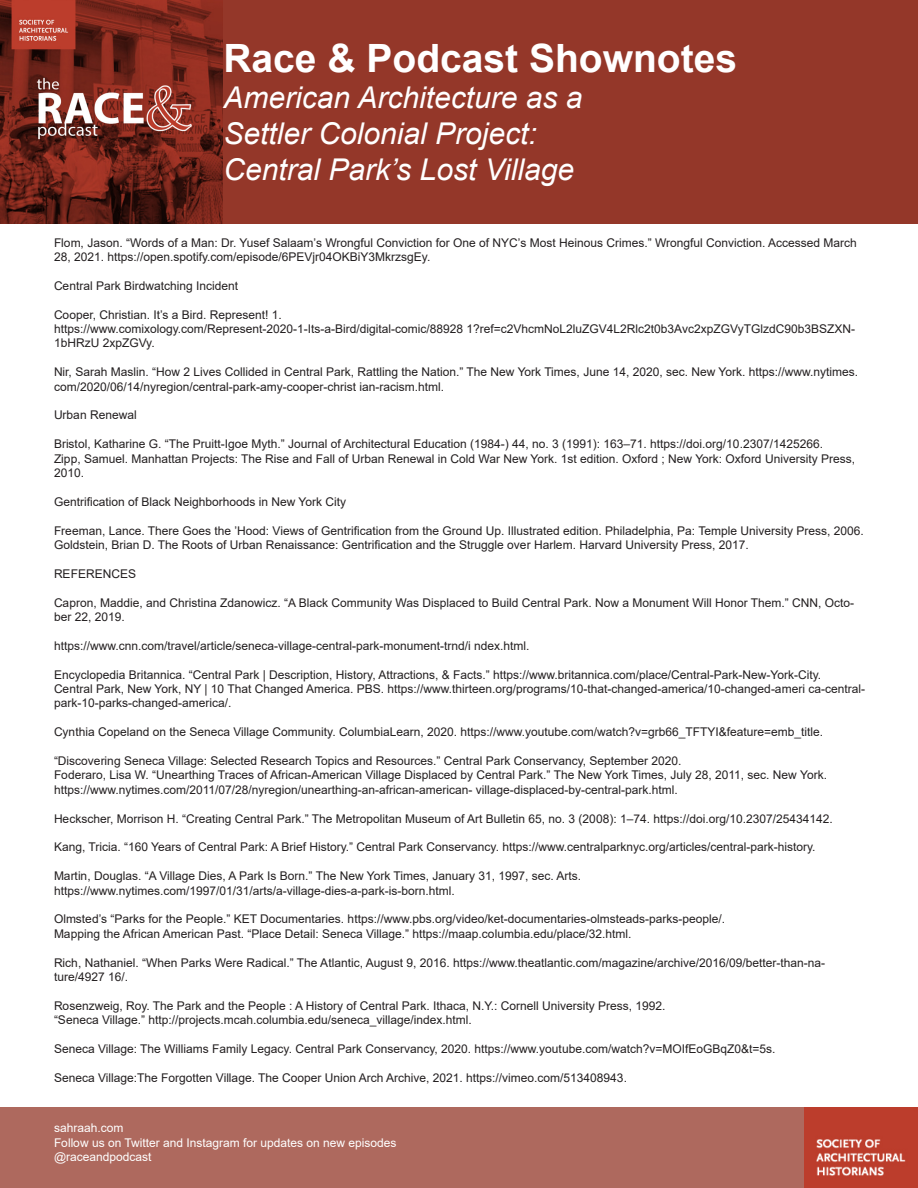
<style>
.page{position:relative;width:918px;height:1188px;background:#fff}
.page>*{position:absolute;margin:0;border:0;box-sizing:border-box;transform-origin:0 0}
.t1{font:700 39px "Arial";color:#fff}
.t2{font:italic 30px "Arial";color:#fff}
.t3{font:12px/14.4px "Arial";color:#231f20}
.t4{font:12px "Arial";color:#fff}
</style>
<div class="page">
<img style="left:0;top:0;width:223px;height:223px">
<div style="left:223px;top:0;width:695px;height:223px;background:#943729"></div>
<div style="left:0;top:1107px;width:918px;height:81px;background:#ae695e"></div>
<img style="left:804px;top:1107px;width:114px;height:81px">
<p class="t1" style="left:223px;top:30px;width:515px">Race &amp; Podcast Shownotes</p>
<p class="t2" style="left:223px;top:78px;width:361px">American Architecture as a</p>
<p class="t2" style="left:223px;top:114px;width:315px">Settler Colonial Project:</p>
<p class="t2" style="left:223px;top:150px;width:352px">Central Park’s Lost Village</p>
<p class="t3" style="left:54px;top:235px;width:804px">Flom, Jason. “Words of a Man: Dr. Yusef Salaam’s Wrongful Conviction for One of NYC’s Most Heinous Crimes.” Wrongful Conviction. Accessed March<br>28, 2021. https://open.spotify.com/episode/6PEVjr04OKBiY3MkrzsgEy.</p>
<p class="t3" style="left:54px;top:278px;width:186px">Central Park Birdwatching Incident</p>
<p class="t3" style="left:54px;top:307px;width:229px">Cooper, Christian. It’s a Bird. Represent! 1.</p>
<p class="t3" style="left:54px;top:322px;width:803px">https://www.comixology.com/Represent-2020-1-Its-a-Bird/digital-comic/88928 1?ref=c2VhcmNoL2luZGV4L2Rlc2t0b3Avc2xpZGVyTGlzdC90b3BSZXN-<br>1bHRzU 2xpZGVy.</p>
<p class="t3" style="left:54px;top:365px;width:806px">Nir, Sarah Maslin. “How 2 Lives Collided in Central Park, Rattling the Nation.” The New York Times, June 14, 2020, sec. New York. https://www.nytimes. com/2020/06/14/nyregion/central-park-amy-cooper-christ ian-racism.html.</p>
<p class="t3" style="left:54px;top:408px;width:84px">Urban Renewal</p>
<p class="t3" style="left:54px;top:437px;width:771px">Bristol, Katharine G. “The Pruitt-Igoe Myth.” Journal of Architectural Education (1984-) 44, no. 3 (1991): 163–71. https://doi.org/10.2307/1425266.</p>
<p class="t3" style="left:54px;top:451px;width:803px">Zipp, Samuel. Manhattan Projects: The Rise and Fall of Urban Renewal in Cold War New York. 1st edition. Oxford ; New York: Oxford University Press,<br>2010.</p>
<p class="t3" style="left:54px;top:494px;width:294px">Gentrification of Black Neighborhoods in New York City</p>
<p class="t3" style="left:54px;top:523px;width:811px">Freeman, Lance. There Goes the ’Hood: Views of Gentrification from the Ground Up. Illustrated edition. Philadelphia, Pa: Temple University Press, 2006.</p>
<p class="t3" style="left:54px;top:538px;width:696px">Goldstein, Brian D. The Roots of Urban Renaissance: Gentrification and the Struggle over Harlem. Harvard University Press, 2017.</p>
<p class="t3" style="left:54px;top:566px;width:84px">REFERENCES</p>
<p class="t3" style="left:54px;top:595px;width:802px">Capron, Maddie, and Christina Zdanowicz. “A Black Community Was Displaced to Build Central Park. Now a Monument Will Honor Them.” CNN, Octo&shy;ber 22, 2019.</p>
<p class="t3" style="left:54px;top:638px;width:477px">https://www.cnn.com/travel/article/seneca-village-central-park-monument-trnd/i ndex.html.</p>
<p class="t3" style="left:54px;top:667px;width:769px">Encyclopedia Britannica. “Central Park | Description, History, Attractions, &amp; Facts.” https://www.britannica.com/place/Central-Park-New-York-City.</p>
<p class="t3" style="left:54px;top:682px;width:813px">Central Park, New York, NY | 10 That Changed America. PBS. https://www.thirteen.org/programs/10-that-changed-america/10-changed-ameri ca-central&shy;park-10-parks-changed-america/.</p>
<p class="t3" style="left:54px;top:725px;width:771px">Cynthia Copeland on the Seneca Village Community. ColumbiaLearn, 2020. https://www.youtube.com/watch?v=grb66_TFTYI&amp;feature=emb_title.</p>
<p class="t3" style="left:54px;top:754px;width:629px">“Discovering Seneca Village: Selected Research Topics and Resources.” Central Park Conservancy, September 2020.</p>
<p class="t3" style="left:54px;top:768px;width:775px">Foderaro, Lisa W. “Unearthing Traces of African-American Village Displaced by Central Park.” The New York Times, July 28, 2011, sec. New York.</p>
<p class="t3" style="left:54px;top:782px;width:625px">https://www.nytimes.com/2011/07/28/nyregion/unearthing-an-african-american- village-displaced-by-central-park.html.</p>
<p class="t3" style="left:54px;top:811px;width:780px">Heckscher, Morrison H. “Creating Central Park.” The Metropolitan Museum of Art Bulletin 65, no. 3 (2008): 1–74. https://doi.org/10.2307/25434142.</p>
<p class="t3" style="left:54px;top:840px;width:763px">Kang, Tricia. “160 Years of Central Park: A Brief History.” Central Park Conservancy. https://www.centralparknyc.org/articles/central-park-history.</p>
<p class="t3" style="left:54px;top:869px;width:529px">Martin, Douglas. “A Village Dies, A Park Is Born.” The New York Times, January 31, 1997, sec. Arts.</p>
<p class="t3" style="left:54px;top:883px;width:402px">https://www.nytimes.com/1997/01/31/arts/a-village-dies-a-park-is-born.html.</p>
<p class="t3" style="left:54px;top:912px;width:673px">Olmsted’s “Parks for the People.” KET Documentaries. https://www.pbs.org/video/ket-documentaries-olmsteads-parks-people/.</p>
<p class="t3" style="left:54px;top:926px;width:579px">Mapping the African American Past. “Place Detail: Seneca Village.” https://maap.columbia.edu/place/32.html.</p>
<p class="t3" style="left:54px;top:955px;width:773px">Rich, Nathaniel. “When Parks Were Radical.” The Atlantic, August 9, 2016. https://www.theatlantic.com/magazine/archive/2016/09/better-than-na&shy;ture/4927 16/.</p>
<p class="t3" style="left:54px;top:998px;width:613px">Rosenzweig, Roy. The Park and the People : A History of Central Park. Ithaca, N.Y.: Cornell University Press, 1992.</p>
<p class="t3" style="left:54px;top:1013px;width:419px">“Seneca Village.” http://projects.mcah.columbia.edu/seneca_village/index.html.</p>
<p class="t3" style="left:54px;top:1042px;width:723px">Seneca Village: The Williams Family Legacy. Central Park Conservancy, 2020. https://www.youtube.com/watch?v=MOIfEoGBqZ0&amp;t=5s.</p>
<p class="t3" style="left:54px;top:1070px;width:575px">Seneca Village:The Forgotten Village. The Cooper Union Arch Archive, 2021. https://vimeo.com/513408943.</p>
<p class="t4" style="left:54px;top:1120px;width:71px">sahraah.com</p>
<p class="t4" style="left:54px;top:1134px;width:344px">Follow us on Twitter and Instagram for updates on new episodes</p>
<p class="t4" style="left:54px;top:1149px;width:99px">@raceandpodcast</p>
</div>
